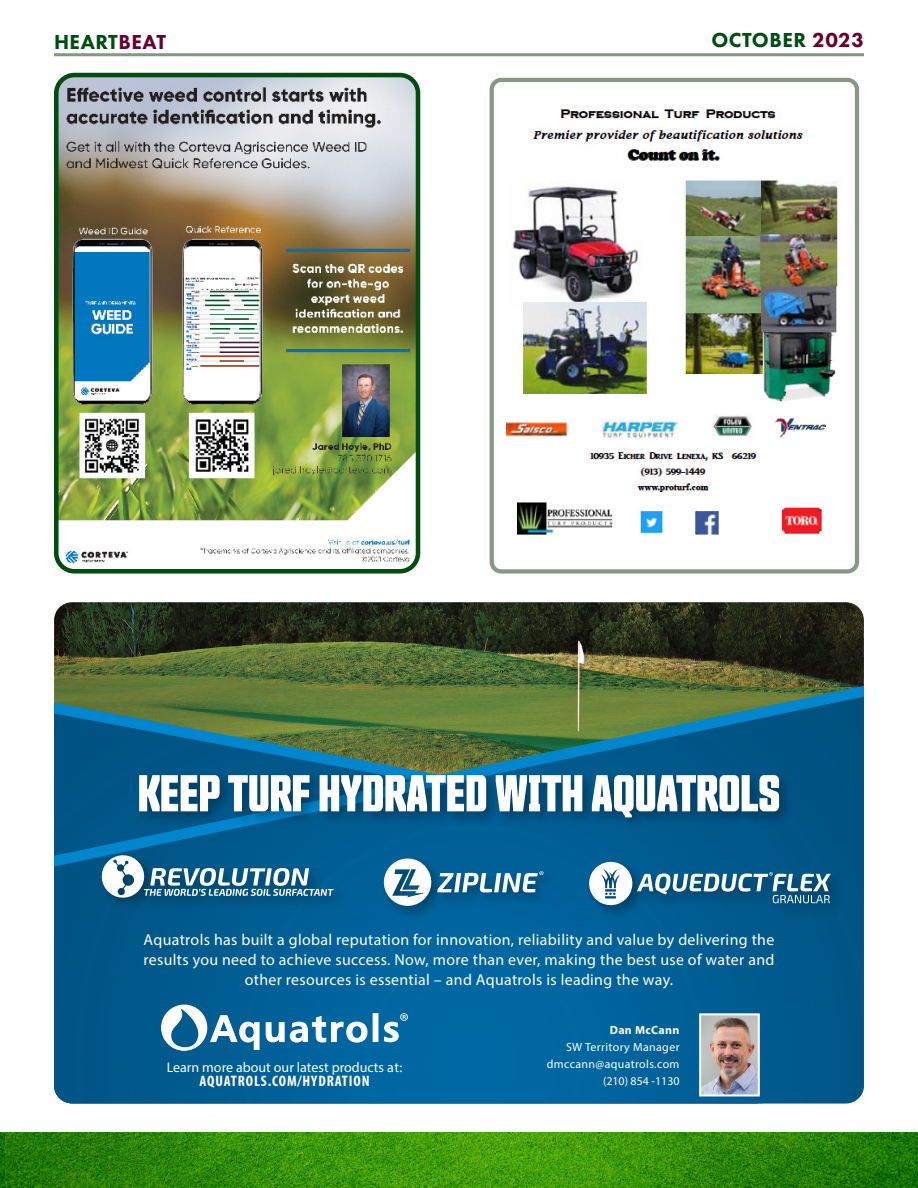
<style>
.page{position:relative;width:918px;height:1188px;background:#fff}
.page>*{position:absolute;margin:0;border:0;box-sizing:border-box;transform-origin:0 0}
.t1{font:700 50.25px "Countach";color:#fff}
.t2{font:800 21px "Futura PT";letter-spacing:.025em;color:#014c11}
.t3{font:15.9px/19.8px "Myriad Pro";letter-spacing:.02em;color:#fff;text-align:center}
.t4{font:700 condensed 15.3px "Myriad Pro";letter-spacing:.06em;color:#fff}
.t5{font:14.1px "Myriad Pro";color:#fff}
.t6{font:11.85px/17.2px "Myriad Pro";letter-spacing:.03em;color:#fff;text-align:right}
.t7{font:700 11.85px "Myriad Pro";letter-spacing:.03em;color:#fff}
.s1{color:#660030}
</style>
<div class="page">
<img style="left:0;top:1133px;width:918px;height:54px">
<hr style="left:54px;top:53px;width:810px;height:3px;background:#869780">
<img style="left:54px;top:602px;width:810px;height:70px">
<svg style="left:54px;top:672px;width:810px;height:431px;background:#136382"></svg>
<div style="left:135px;top:771px;width:659px;height:62px;background:#000;opacity:.33"></div>
<svg style="left:266px;top:1016px;width:101px;height:27px"></svg>
<div style="left:373px;top:1014px;width:5px;height:28px;background:#fff"></div>
<svg style="left:161px;top:1005px;width:99px;height:45px"></svg>
<svg style="left:384px;top:1013px;width:24px;height:29px"></svg>
<div style="left:380px;top:854px;width:178px;height:67px;background:#00629c"></div>
<svg style="left:384px;top:858px;width:159px;height:48px"></svg>
<div style="left:98px;top:851px;width:250px;height:62px;background:#000;opacity:.33"></div>
<svg style="left:102px;top:855px;width:232px;height:43px"></svg>
<div style="left:585px;top:858px;width:260px;height:62px;background:#000;opacity:.33"></div>
<svg style="left:589px;top:862px;width:242px;height:43px"></svg>
<img style="left:702px;top:1016px;width:55px;height:78px">
<div style="left:699px;top:1013px;width:61px;height:84px;border:2px solid #fff"></div>
<img style="left:506px;top:106px;width:332px;height:429px">
<div style="left:490px;top:78px;width:369px;height:496px;border:4px solid #879886;border-radius:10px"></div>
<img style="left:60px;top:79px;width:354px;height:489px">
<div style="left:54px;top:73px;width:366px;height:501px;border:5px solid #014c11;border-radius:18px"></div>
<img style="left:0;top:1134px;width:5px;height:54px">
<h2 class="t2" style="left:54px;top:28px;width:114px">HEART<span class="s1">BEAT</span></h2>
<h2 class="t2" style="left:711px;top:26px;width:154px">OCTOBER <span class="s1">2023</span></h2>
<h1 class="t1" style="left:138px;top:761px;width:644px">KEEP TURF HYDRATED WITH AQUATROLS</h1>
<p class="t3" style="left:143px;top:929px;width:633px">Aquatrols has built a global reputation for innovation, reliability and value by delivering the results you need to achieve success. Now, more than ever, making the best use of water and other resources is essential – and Aquatrols is leading the way.</p>
<p class="t5" style="left:167px;top:1058px;width:237px">Learn more about our latest products at:</p>
<p class="t4" style="left:200px;top:1071px;width:172px">AQUATROLS.COM/HYDRATION</p>
<p class="t7" style="left:610px;top:1022px;width:71px">Dan McCann</p>
<p class="t6" style="left:547px;top:1038px;width:134px">SW Territory Manager dmccann@aquatrols.com (210) 854 -1130</p>
</div>
